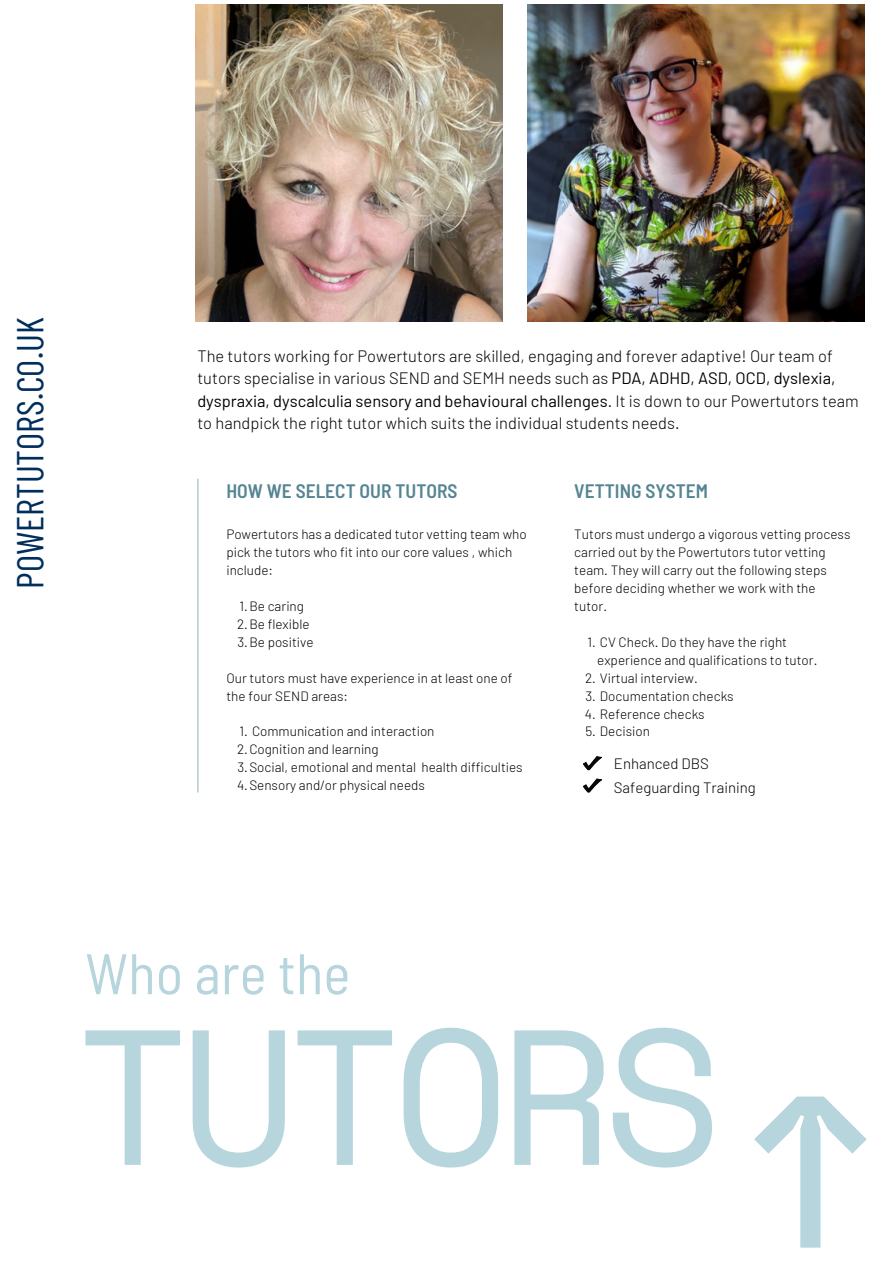
<style>
.page{position:relative;width:893px;height:1264px;background:#fff}
.page>*{position:absolute;margin:0;border:0;box-sizing:border-box;transform-origin:0 0}
.t1{font:279.75px "Space Mono";color:#b7d5dd}
.t2{font:192px "Space Mono";letter-spacing:-.06em;color:#b7d5dd}
.t3{font:semi-condensed 57.15px "Barlow";color:#b7d5dd}
.t4{font:37.5px "Barlow Condensed";color:#002e5d}
.t5{font:600 semi-condensed 19.5px "Barlow";color:#558592}
.t6{font:300 16.5px/22.5px "Barlow";color:#000}
.t7{font:300 15px/24.2px "Barlow";color:#000}
.t8{font:300 13.5px/18px "Barlow";color:#000}
.s1{font-weight:400}
</style>
<div class="page">
<hr style="left:197px;top:478px;width:1px;height:314px;background:#9db7be">
<img style="left:196px;top:5px;width:307px;height:317px">
<img style="left:527px;top:5px;width:337px;height:317px">
<svg style="left:583px;top:756px;width:18px;height:14px"></svg>
<svg style="left:583px;top:779px;width:18px;height:13px"></svg>
<h3 class="t4" style="left:6px;top:589px;width:273px;rotate:-90deg">POWERTUTORS.CO.UK</h3>
<p class="t6" style="left:197px;top:344px;width:663px">The tutors working for Powertutors are skilled, engaging and forever adaptive! Our team of tutors specialise in various SEND and SEMH needs such as <span class="s1">PDA, ADHD, ASD, OCD, dyslexia, dyspraxia, dyscalculia sensory and behavioural challenges</span>. It is down to our Powertutors team to handpick the right tutor which suits the individual students needs.</p>
<h3 class="t5" style="left:226px;top:478px;width:232px">HOW WE SELECT OUR TUTORS</h3>
<h3 class="t5" style="left:574px;top:478px;width:135px">VETTING SYSTEM</h3>
<p class="t8" style="left:226px;top:524px;width:302px">Powertutors has a dedicated tutor vetting team who pick the tutors who fit into our core values , which include:</p>
<p class="t8" style="left:237px;top:596px;width:78px">1.Be caring<br>2.Be flexible<br>3.Be positive</p>
<p class="t8" style="left:226px;top:668px;width:288px">Our tutors must have experience in at least one of the four SEND areas:</p>
<p class="t8" style="left:237px;top:722px;width:287px">1. Communication and interaction<br>2.Cognition and learning<br>3.Social, emotional and mental health difficulties 4.Sensory and/or physical needs</p>
<p class="t8" style="left:574px;top:524px;width:278px">Tutors must undergo a vigorous vetting process carried out by the Powertutors tutor vetting team. They will carry out the following steps before deciding whether we work with the tutor.</p>
<p class="t8" style="left:597px;top:632px;width:222px;text-indent:-10px">1. CV Check. Do they have the right experience and qualifications to tutor.</p>
<p class="t8" style="left:585px;top:668px;width:114px">2. Virtual interview.</p>
<p class="t8" style="left:585px;top:686px;width:150px">3. Documentation checks</p>
<p class="t8" style="left:585px;top:704px;width:121px">4. Reference checks</p>
<p class="t8" style="left:585px;top:722px;width:66px">5. Decision</p>
<p class="t7" style="left:614px;top:750px;width:143px">Enhanced DBS<br>Safeguarding Training</p>
<h3 class="t3" style="left:85px;top:937px;width:266px">Who are the</h3>
<h2 class="t2" style="left:74px;top:949px;width:649px">TUTORS</h2>
<h1 class="t1" style="left:594px;top:1257px;width:173px;rotate:-90deg">→</h1>
</div>
